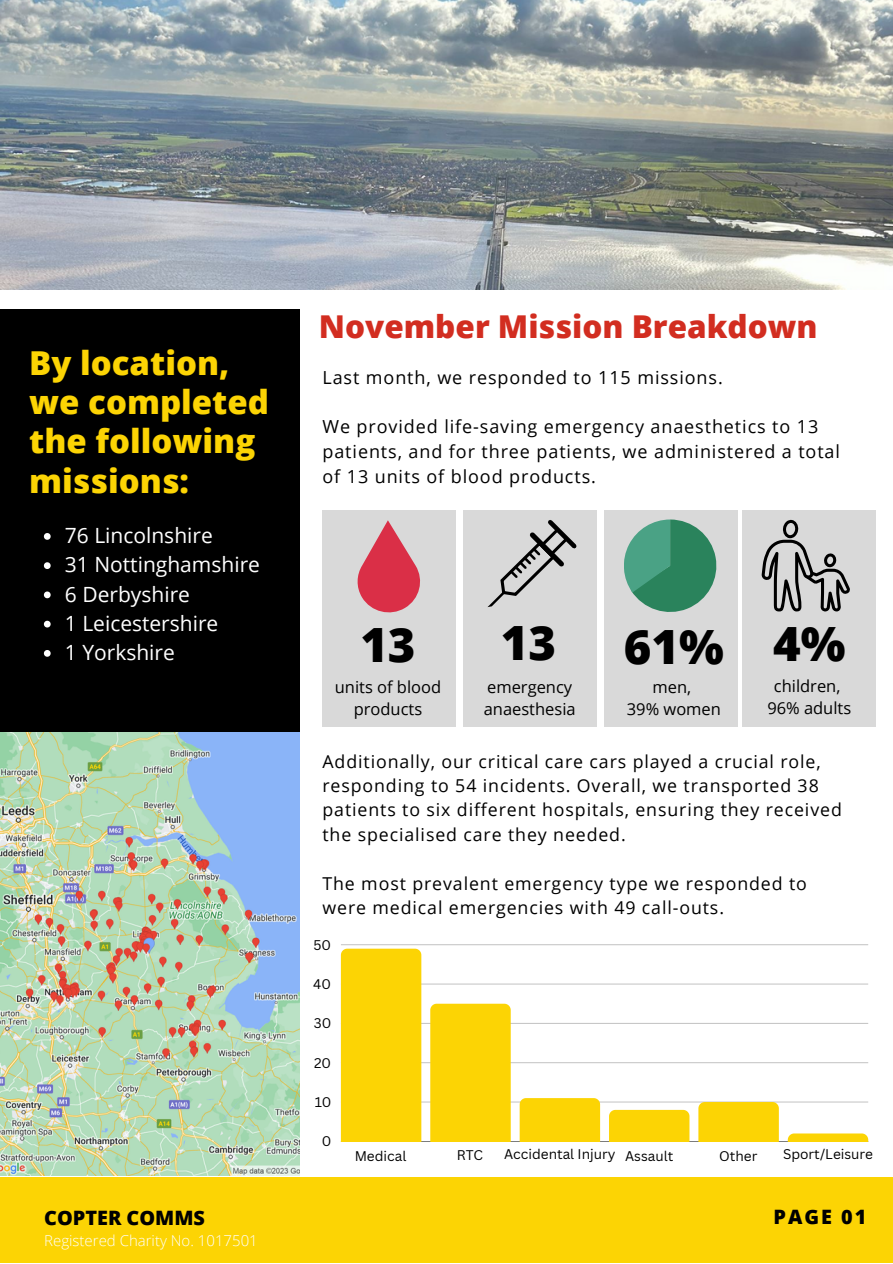
<style>
.page{position:relative;width:893px;height:1264px;background:#fff}
.page>*{position:absolute;margin:0;border:0;box-sizing:border-box;transform-origin:0 0}
.t1{font:800 47.25px "Open Sans";color:#000}
.t2{font:800 33px/39.3px "Open Sans";color:#fcd404}
.t3{font:800 31.5px "Open Sans";color:#d22d20}
.t4{font:21px "Open Sans";color:#fff}
.t5{font:800 19.8px "Open Sans";color:#000}
.t6{font:18px/24.8px "Open Sans";letter-spacing:.05em;color:#000}
.t7{font:17.7px/24.5px "Open Sans";letter-spacing:.05em;color:#000}
.t8{font:16.5px/22.5px "Open Sans";color:#000;text-align:center}
.t9{font:300 15px "Open Sans";color:#fff}
.t10{font:13.65px "Canva Sans";color:#000}
</style>
<div class="page">
<div style="left:0;top:309px;width:299px;height:427px;background:#000"></div>
<img style="left:0;top:732px;width:299px;height:443px">
<div style="left:0;top:1176px;width:892px;height:86px;background:#fcd404"></div>
<img style="left:0;top:0;width:892px;height:289px">
<div style="left:322px;top:510px;width:134px;height:216px;background:#d9d9d9"></div>
<svg style="left:357px;top:520px;width:63px;height:93px"></svg>
<div style="left:462px;top:510px;width:134px;height:216px;background:#d9d9d9"></div>
<svg style="left:487px;top:520px;width:90px;height:87px"></svg>
<div style="left:603px;top:510px;width:134px;height:216px;background:#d9d9d9"></div>
<svg style="left:624px;top:519px;width:92px;height:93px"></svg>
<div style="left:742px;top:510px;width:134px;height:216px;background:#d9d9d9"></div>
<svg style="left:761px;top:519px;width:89px;height:92px"></svg>
<hr style="left:341px;top:1101px;width:527px;height:1px;background:#000">
<hr style="left:341px;top:1062px;width:527px;height:1px;background:#000">
<hr style="left:341px;top:1023px;width:527px;height:1px;background:#000">
<hr style="left:341px;top:983px;width:527px;height:1px;background:#000">
<hr style="left:341px;top:944px;width:527px;height:1px;background:#000">
<hr style="left:341px;top:1141px;width:527px;height:1px;background:#000">
<div style="left:341px;top:948px;width:80px;height:193px;background:#fcd404"></div>
<div style="left:430px;top:1003px;width:80px;height:138px;background:#fcd404"></div>
<div style="left:519px;top:1098px;width:81px;height:43px;background:#fcd404"></div>
<div style="left:609px;top:1109px;width:80px;height:32px;background:#fcd404"></div>
<div style="left:698px;top:1101px;width:80px;height:40px;background:#fcd404"></div>
<svg style="left:787px;top:1133px;width:81px;height:8px"></svg>
<svg style="left:44px;top:533px;width:7px;height:7px"></svg>
<svg style="left:44px;top:562px;width:7px;height:7px"></svg>
<svg style="left:44px;top:591px;width:7px;height:7px"></svg>
<svg style="left:44px;top:620px;width:7px;height:7px"></svg>
<svg style="left:44px;top:650px;width:7px;height:6px"></svg>
<p class="t2" style="left:29px;top:342px;width:241px">By location, we completed the following missions:</p>
<p class="t4" style="left:65px;top:520px;width:149px">76 Lincolnshire</p>
<p class="t4" style="left:65px;top:550px;width:196px">31 Nottinghamshire</p>
<p class="t4" style="left:65px;top:579px;width:126px">6 Derbyshire</p>
<p class="t4" style="left:65px;top:608px;width:155px">1 Leicestershire</p>
<p class="t4" style="left:65px;top:637px;width:111px">1 Yorkshire</p>
<p class="t3" style="left:319px;top:304px;width:500px">November Mission Breakdown</p>
<p class="t6" style="left:322px;top:364px;width:402px">Last month, we responded to 115 missions.</p>
<p class="t6" style="left:322px;top:414px;width:519px">We provided life-saving emergency anaesthetics to 13 patients, and for three patients, we administered a total of 13 units of blood products.</p>
<p class="t1" style="left:360px;top:611px;width:57px">13</p>
<p class="t1" style="left:500px;top:609px;width:57px">13</p>
<p class="t1" style="left:623px;top:613px;width:101px">61%</p>
<p class="t1" style="left:773px;top:610px;width:74px">4%</p>
<p class="t8" style="left:335px;top:675px;width:108px">units of blood products</p>
<p class="t8" style="left:483px;top:675px;width:93px;text-align:left">emergency anaesthesia</p>
<p class="t8" style="left:652px;top:675px;width:40px">men,</p>
<p class="t8" style="left:626px;top:697px;width:96px">39% women</p>
<p class="t8" style="left:773px;top:674px;width:68px">children,</p>
<p class="t8" style="left:767px;top:696px;width:85px">96% adults</p>
<p class="t7" style="left:322px;top:748px;width:521px">Additionally, our critical care cars played a crucial role, responding to 54 incidents. Overall, we transported 38 patients to six different hospitals, ensuring they received the specialised care they needed.</p>
<p class="t7" style="left:322px;top:870px;width:486px">The most prevalent emergency type we responded to were medical emergencies with 49 call-outs.</p>
<p class="t10" style="left:313px;top:935px;width:19px">50</p>
<p class="t10" style="left:313px;top:974px;width:19px">40</p>
<p class="t10" style="left:314px;top:1013px;width:19px">30</p>
<p class="t10" style="left:314px;top:1052px;width:19px">20</p>
<p class="t10" style="left:315px;top:1092px;width:18px">10</p>
<p class="t10" style="left:321px;top:1131px;width:11px">0</p>
<p class="t10" style="left:354px;top:1145px;width:53px">Medical</p>
<p class="t10" style="left:457px;top:1145px;width:28px">RTC</p>
<p class="t10" style="left:504px;top:1144px;width:113px">Accidental Injury</p>
<p class="t10" style="left:625px;top:1145px;width:50px">Assault</p>
<p class="t10" style="left:719px;top:1145px;width:40px">Other</p>
<p class="t10" style="left:783px;top:1144px;width:91px">Sport/Leisure</p>
<p class="t5" style="left:44px;top:1203px;width:162px">COPTER COMMS</p>
<p class="t5" style="left:773px;top:1202px;width:94px">PAGE 01</p>
<p class="t9" style="left:44px;top:1230px;width:215px">Registered Charity No. 1017501</p>
</div>
